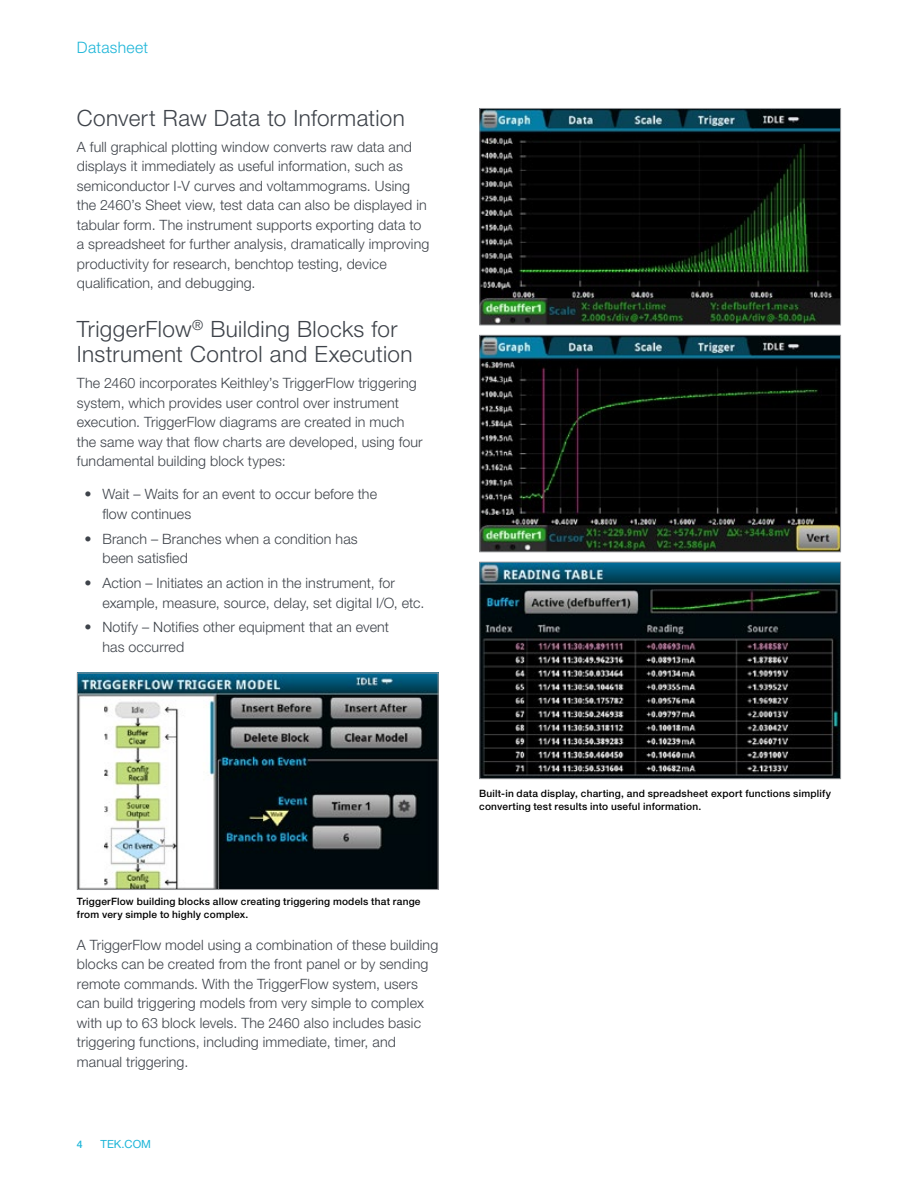
<style>
.page{position:relative;width:918px;height:1188px;background:#fff}
.page>*{position:absolute;margin:0;border:0;box-sizing:border-box;transform-origin:0 0}
.t1{font:300 22.5px/25.5px "Helvetica Neue";letter-spacing:.015em;color:#3e434a}
.t2{font:300 15.75px "Helvetica Neue";letter-spacing:.02em;color:#1cb5d8}
.t3{font:300 14.25px/19.5px "Helvetica Neue";letter-spacing:.01em;color:#3e434a}
.t4{font:11.25px "Helvetica Neue";color:#1cb5d8}
.t5{font:500 10.5px "Helvetica Neue";color:#1cb5d8}
.t6{font:500 10.2px/13.5px "Helvetica Neue";letter-spacing:.02em;color:#000}
</style>
<div class="page">
<img style="left:79px;top:675px;width:358px;height:213px">
<div style="left:77px;top:673px;width:362px;height:217px;border:1px solid #939598"></div>
<img style="left:481px;top:110px;width:358px;height:213px">
<div style="left:479px;top:108px;width:362px;height:217px;border:1px solid #939598"></div>
<img style="left:481px;top:337px;width:358px;height:213px">
<div style="left:479px;top:335px;width:362px;height:217px;border:1px solid #939598"></div>
<img style="left:481px;top:564px;width:358px;height:213px">
<div style="left:479px;top:562px;width:362px;height:217px;border:1px solid #939598"></div>
<p class="t2" style="left:77px;top:37px;width:73px">Datasheet</p>
<h1 class="t1" style="left:77px;top:104px;width:329px">Convert Raw Data to Information</h1>
<p class="t3" style="left:77px;top:137px;width:354px">A full graphical plotting window converts raw data and displays it immediately as useful information, such as semiconductor I-V curves and voltammograms. Using the 2460’s Sheet view, test data can also be displayed in tabular form. The instrument supports exporting data to a spreadsheet for further analysis, dramatically improving productivity for research, benchtop testing, device qualification, and debugging.</p>
<h1 class="t1" style="left:77px;top:315px;width:337px">TriggerFlow<sup>®</sup> Building Blocks for<br>Instrument Control and Execution</h1>
<p class="t3" style="left:77px;top:373px;width:347px">The 2460 incorporates Keithley’s TriggerFlow triggering system, which provides user control over instrument execution. TriggerFlow diagrams are created in much the same way that flow charts are developed, using four fundamental building block types:</p>
<p class="t3" style="left:102px;top:484px;width:276px;text-indent:-18px">• Wait – Waits for an event to occur before the flow continues</p>
<p class="t3" style="left:102px;top:528px;width:257px;text-indent:-18px">• Branch – Branches when a condition has been satisfied</p>
<p class="t3" style="left:102px;top:573px;width:323px;text-indent:-18px">• Action – Initiates an action in the instrument, for example, measure, source, delay, set digital I/O, etc.</p>
<p class="t3" style="left:102px;top:617px;width:288px;text-indent:-18px">• Notify – Notifies other equipment that an event has occurred</p>
<p class="t6" style="left:77px;top:894px;width:345px">TriggerFlow building blocks allow creating triggering models that range from very simple to highly complex.</p>
<p class="t3" style="left:77px;top:935px;width:363px">A TriggerFlow model using a combination of these building blocks can be created from the front panel or by sending remote commands. With the TriggerFlow system, users can build triggering models from very simple to complex with up to 63 block levels. The 2460 also includes basic triggering functions, including immediate, timer, and manual triggering.</p>
<p class="t5" style="left:77px;top:1138px;width:7px">4</p>
<p class="t4" style="left:101px;top:1138px;width:52px">TEK.COM</p>
<p class="t6" style="left:479px;top:786px;width:353px">Built-in data display, charting, and spreadsheet export functions simplify converting test results into useful information.</p>
</div>
